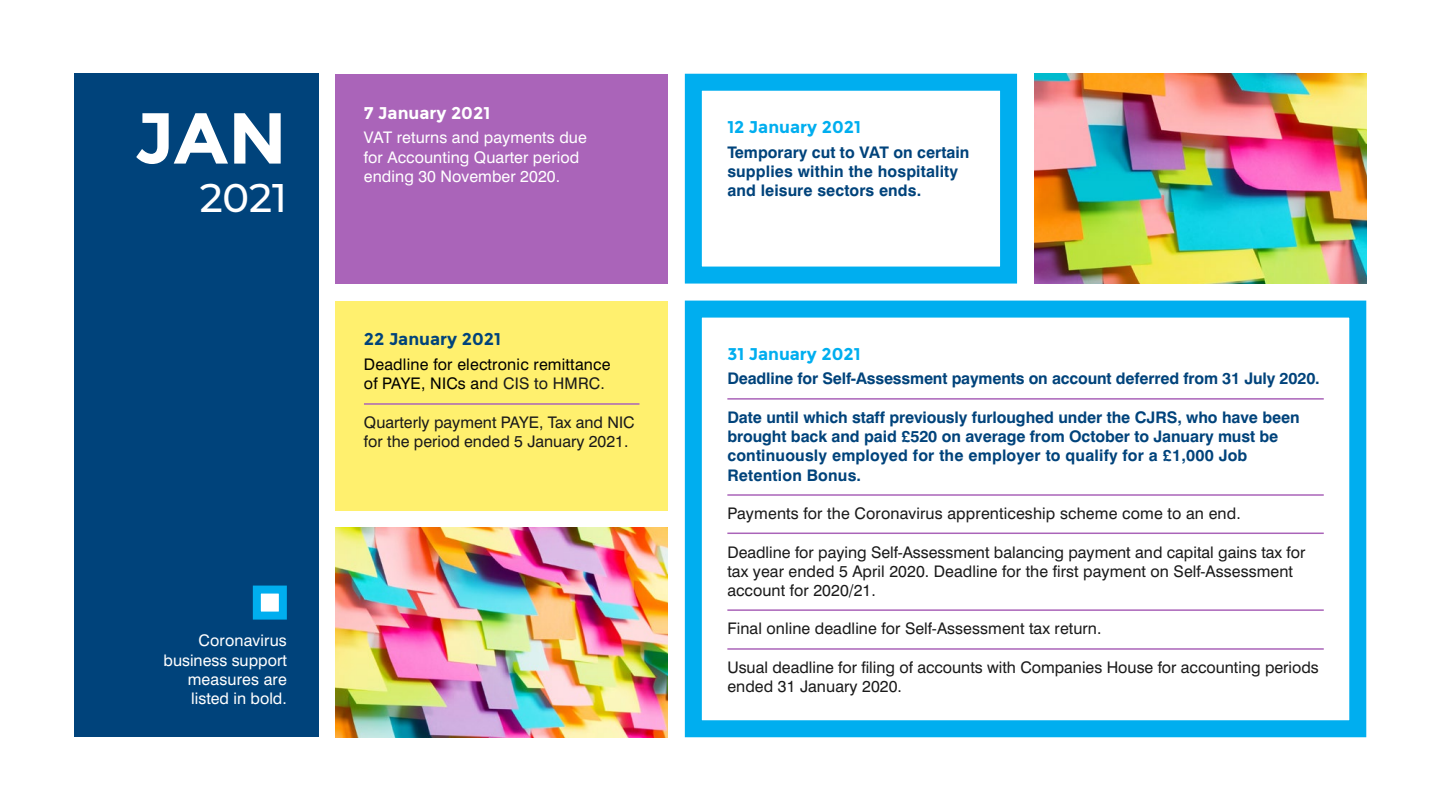
<style>
.page{position:relative;width:1440px;height:811px;background:#fff}
.page>*{position:absolute;margin:0;border:0;box-sizing:border-box;transform-origin:0 0}
.t1{font:700 72px "Montserrat";color:#fff}
.t2{font:500 40px "Montserrat";color:#fff}
.t3{font:700 17px "Montserrat";color:#00aeef}
.t4{font:700 17px "Montserrat";color:#00437b}
.t5{font:700 17px "Montserrat";color:#fff}
.t6{font:16px/19.2px "Swiss 721 BT";color:#1a1a1a}
.t7{font:700 16px/19.2px "Swiss 721 BT";letter-spacing:-.005em;color:#00437b}
.t8{font:16px/19.2px "Swiss 721 BT";letter-spacing:.005em;color:#fff;text-align:right}
.t9{font:16px/19.2px "Swiss 721 BT";letter-spacing:.01em;color:#000}
.s1{color:#1a1a1a}
</style>
<div class="page">
<div style="left:74px;top:74px;width:245px;height:663px;background:#00437b"></div>
<div style="left:336px;top:74px;width:332px;height:209px;background:#aa64b9"></div>
<div style="left:336px;top:300px;width:332px;height:210px;background:#fff06e"></div>
<div style="left:685px;top:74px;width:332px;height:209px;border:17px solid #00aeef"></div>
<img style="left:336px;top:527px;width:332px;height:210px">
<img style="left:1034px;top:74px;width:332px;height:209px">
<div style="left:685px;top:300px;width:681px;height:437px;border:17px solid #00aeef"></div>
<div style="left:253px;top:585px;width:34px;height:34px;background:#fff;border:8px solid #00aeef"></div>
<hr style="left:727px;top:398px;width:597px;height:1px;background:#aa64b9">
<hr style="left:727px;top:494px;width:597px;height:2px;background:#aa64b9">
<hr style="left:727px;top:532px;width:597px;height:2px;background:#aa64b9">
<hr style="left:727px;top:609px;width:597px;height:2px;background:#aa64b9">
<hr style="left:727px;top:648px;width:597px;height:1px;background:#aa64b9">
<hr style="left:364px;top:403px;width:275px;height:2px;background:#aa64b9">
<p class="t1" style="left:134px;top:95px;width:154px">JAN</p>
<p class="t2" style="left:200px;top:169px;width:89px">2021</p>
<p class="t8" style="left:164px;top:631px;width:125px">Coronavirus business support measures are listed in bold.</p>
<p class="t5" style="left:364px;top:102px;width:128px">7 January 2021</p>
<p class="t8" style="left:364px;top:128px;width:224px;text-align:left">VAT returns and payments due for Accounting Quarter period ending 30 November 2020.</p>
<p class="t4" style="left:364px;top:329px;width:138px">22 January 2021</p>
<p class="t9" style="left:364px;top:355px;width:248px">Deadline for electronic remittance of PAYE, NICs an<span class="s1">d CIS to HMRC.</span></p>
<p class="t6" style="left:364px;top:412px;width:272px">Quarterly payment PAYE, Tax and NIC for the period ended 5 January 2021.</p>
<p class="t3" style="left:727px;top:117px;width:135px">12 January 2021</p>
<p class="t7" style="left:727px;top:142px;width:243px">Temporary cut to VAT on certain supplies within the hospitality and leisure sectors ends.</p>
<p class="t3" style="left:727px;top:343px;width:135px">31 January 2021</p>
<p class="t7" style="left:727px;top:369px;width:594px">Deadline for Self-Assessment payments on account deferred from 31 July 2020.</p>
<p class="t7" style="left:727px;top:407px;width:574px">Date until which staff previously furloughed under the CJRS, who have been brought back and paid £520 on average from October to January must be continuously employed for the employer to qualify for a £1,000 Job Retention Bonus.</p>
<p class="t6" style="left:727px;top:503px;width:515px">Payments for the Coronavirus apprenticeship scheme come to an end.</p>
<p class="t6" style="left:727px;top:542px;width:580px">Deadline for paying Self-Assessment balancing payment and capital gains tax for tax year ended 5 April 2020. Deadline for the first payment on Self-Assessment account for 2020/21.</p>
<p class="t6" style="left:727px;top:619px;width:376px">Final online deadline for Self-Assessment tax return.</p>
<p class="t6" style="left:727px;top:657px;width:593px">Usual deadline for filing of accounts with Companies House for accounting periods ended 31 January 2020.</p>
</div>
